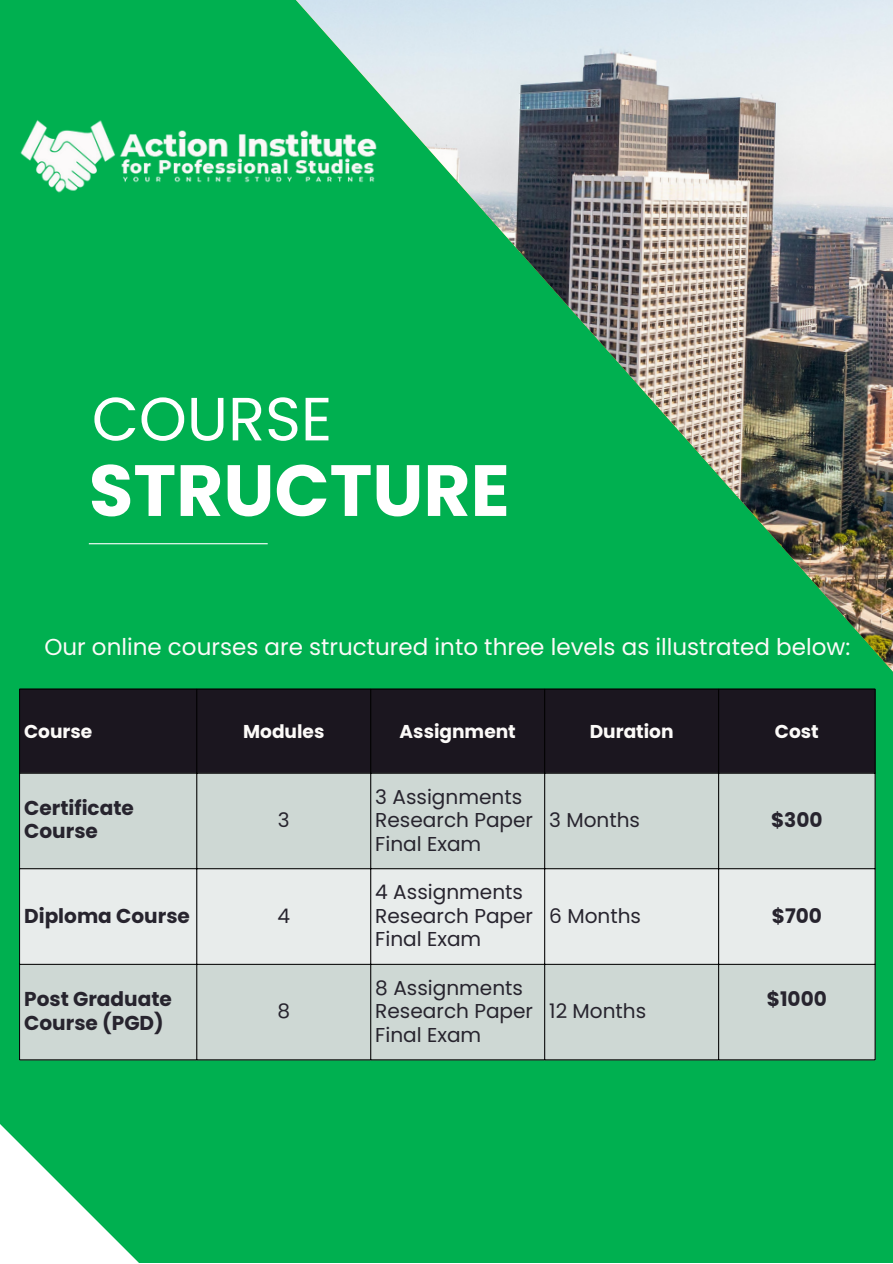
<style>
.page{position:relative;width:893px;height:1264px;background:#fff}
.page>*{position:absolute;margin:0;border:0;box-sizing:border-box;transform-origin:0 0}
.t1{font:700 72.3px "Poppins";color:#fff}
.t2{font:60.9px "Poppins";color:#fff}
.t3{font:23.1px "Poppins";color:#fcfaf8}
.t4{font:20.1px "Poppins";color:#27242e}
.t5{font:700 20.1px/23.5px "Poppins";color:#27242e}
.t6{font:700 18.6px "Poppins";color:#fcfaf8}
</style>
<div class="page">
<div style="left:0;top:0;width:892px;height:1262px;background:#00b050"></div>
<img style="left:215px;top:0;width:677px;height:736px">
<hr style="left:89px;top:543px;width:179px;height:1px;background:#fff">
<svg style="left:0;top:1124px;width:138px;height:138px"></svg>
<div style="left:20px;top:690px;width:854px;height:82px;background:#1b161f"></div>
<div style="left:20px;top:772px;width:854px;height:287px;background:#ced8d4"></div>
<div style="left:20px;top:869px;width:854px;height:95px;background:#e8eceb"></div>
<hr style="left:19px;top:689px;width:1px;height:370px;background:#000">
<hr style="left:196px;top:689px;width:1px;height:370px;background:#000">
<hr style="left:370px;top:689px;width:1px;height:370px;background:#000">
<hr style="left:544px;top:689px;width:1px;height:370px;background:#000">
<hr style="left:718px;top:689px;width:1px;height:370px;background:#000">
<hr style="left:874px;top:689px;width:1px;height:370px;background:#000">
<hr style="left:19px;top:689px;width:856px;height:1px;background:#000">
<hr style="left:19px;top:773px;width:856px;height:1px;background:#000">
<hr style="left:19px;top:868px;width:856px;height:1px;background:#000">
<hr style="left:19px;top:964px;width:856px;height:1px;background:#000">
<hr style="left:19px;top:1059px;width:856px;height:1px;background:#000">
<img style="left:20px;top:117px;width:357px;height:80px">
<p class="t2" style="left:92px;top:376px;width:242px">COURSE</p>
<p class="t1" style="left:89px;top:440px;width:422px">STRUCTURE</p>
<p class="t3" style="left:44px;top:630px;width:807px">Our online courses are structured into three levels as illustrated below:</p>
<p class="t6" style="left:24px;top:718px;width:70px">Course</p>
<p class="t6" style="left:243px;top:718px;width:83px">Modules</p>
<p class="t6" style="left:399px;top:718px;width:118px">Assignment</p>
<p class="t6" style="left:589px;top:718px;width:85px">Duration</p>
<p class="t6" style="left:774px;top:718px;width:45px">Cost</p>
<p class="t5" style="left:24px;top:796px;width:111px">Certificate<br>Course</p>
<p class="t4" style="left:278px;top:806px;width:13px">3</p>
<p class="t4" style="left:375px;top:782px;width:148px">3 Assignments</p>
<p class="t4" style="left:375px;top:806px;width:159px">Research Paper</p>
<p class="t4" style="left:375px;top:829px;width:107px">Final Exam</p>
<p class="t4" style="left:549px;top:806px;width:92px">3 Months</p>
<p class="t5" style="left:771px;top:808px;width:53px">$300</p>
<p class="t5" style="left:24px;top:904px;width:167px">Diploma Course</p>
<p class="t4" style="left:277px;top:901px;width:14px">4</p>
<p class="t4" style="left:375px;top:878px;width:149px">4 Assignments</p>
<p class="t4" style="left:375px;top:901px;width:159px">Research Paper</p>
<p class="t4" style="left:375px;top:925px;width:107px">Final Exam</p>
<p class="t4" style="left:549px;top:901px;width:93px">6 Months</p>
<p class="t5" style="left:771px;top:904px;width:52px">$700</p>
<p class="t5" style="left:24px;top:987px;width:149px">Post Graduate</p>
<p class="t5" style="left:24px;top:1010px;width:141px">Course (PGD)</p>
<p class="t4" style="left:277px;top:997px;width:14px">8</p>
<p class="t4" style="left:375px;top:973px;width:149px">8 Assignments</p>
<p class="t4" style="left:375px;top:997px;width:159px">Research Paper</p>
<p class="t4" style="left:375px;top:1020px;width:107px">Final Exam</p>
<p class="t4" style="left:549px;top:997px;width:98px">12 Months</p>
<p class="t5" style="left:766px;top:987px;width:62px">$1000</p>
</div>
